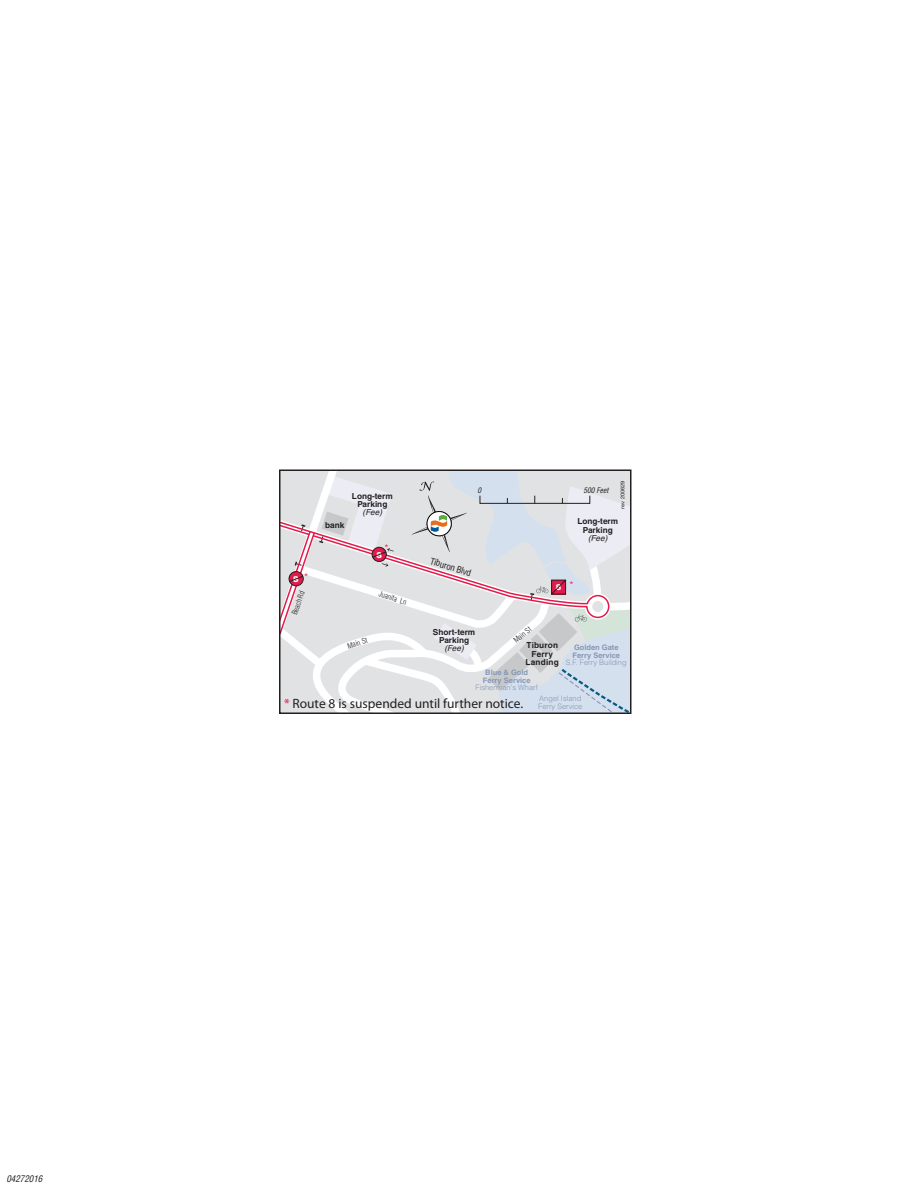
<style>
.page{position:relative;width:918px;height:1188px;background:#fff}
.page>*{position:absolute;margin:0;border:0;box-sizing:border-box;transform-origin:0 0}
.t1{font:13.5px "Myriad Pro";color:#231f20}
.t2{font:300 condensed 10.5px "Helvetica";color:#e31a4c}
.t3{font:condensed 9px "Helvetica";color:#231f20}
.t4{font:italic condensed 9px "Helvetica";color:#231f20}
.t5{font:700 8.25px/8.2px "Helvetica";color:#231f20;text-align:center}
.t6{font:700 8.25px/8.2px "Helvetica";letter-spacing:.025em;color:#231f20;text-align:center}
.t7{font:italic 8.25px "Helvetica";letter-spacing:-.015em;color:#231f20}
.t8{font:900 8.25px "Helvetica";color:#fff}
.t9{font:300 7.5px "Helvetica";color:#8697b6}
.t10{font:700 7.5px/7.5px "Helvetica";color:#8697b6;text-align:center}
.t11{font:300 condensed 7.5px "Helvetica";color:#231f20}
.t12{font:italic condensed 7.5px "Helvetica";color:#231f20}
.t13{font:5.25px "Helvetica Neue LT Std";color:#231f20;scale:1.07 1}
.s1{color:#e31a4c}
.s2{font-family:"Helvetica";font-weight:300;font-size:7.5px;color:#8697b6}
</style>
<div class="page">
<svg style="left:282px;top:473px;width:347px;height:238px;background:#e0dee3"></svg>
<div style="left:279px;top:470px;width:353px;height:244px;border:2px solid #231f20"></div>
<p class="t4" style="left:6px;top:1173px;width:38px">04272016</p>
<p class="t2" style="left:304px;top:570px;width:6px">*</p>
<p class="t8" style="left:293px;top:573px;width:7px">8</p>
<p class="t11" style="left:290px;top:613px;width:26px;rotate:-71deg">Beach Rd</p>
<p class="t5" style="left:325px;top:521px;width:21px">bank</p>
<p class="t5" style="left:352px;top:492px;width:42px">Long-term<br>Parking</p>
<p class="t7" style="left:363px;top:508px;width:21px">(Fee)</p>
<p class="t2" style="left:385px;top:541px;width:6px">*</p>
<p class="t8" style="left:377px;top:549px;width:7px">8</p>
<p class="t11" style="left:381px;top:589px;width:30px;rotate:17deg">Juanita Ln</p>
<p class="t12" style="left:478px;top:485px;width:5px">0</p>
<p class="t12" style="left:583px;top:485px;width:27px">500 Feet</p>
<p class="t13" style="left:619px;top:509px;width:28px;rotate:-90deg">rev 200629</p>
<p class="t3" style="left:432px;top:555px;width:44px;rotate:17deg">Tiburon Blvd</p>
<p class="t5" style="left:577px;top:517px;width:42px">Long-term<br>Parking</p>
<p class="t7" style="left:588px;top:533px;width:21px">(Fee)</p>
<p class="t8" style="left:556px;top:582px;width:7px">8</p>
<p class="t2" style="left:570px;top:579px;width:6px">*</p>
<p class="t11" style="left:512px;top:638px;width:22px;rotate:-41deg">Main St</p>
<p class="t5" style="left:433px;top:627px;width:44px">Short-term<br>Parking</p>
<p class="t7" style="left:444px;top:643px;width:21px">(Fee)</p>
<p class="t11" style="left:346px;top:641px;width:22px;rotate:-17deg">Main St</p>
<p class="t6" style="left:526px;top:641px;width:35px">Tiburon<br>Ferry<br>Landing</p>
<p class="t10" style="left:572px;top:644px;width:49px;text-align:left">Golden Gate<br>Ferry Service</p>
<p class="t9" style="left:566px;top:658px;width:62px">S.F. Ferry Building</p>
<p class="t9" style="left:539px;top:694px;width:44px">Angel Island</p>
<p class="t10" style="left:483px;top:669px;width:49px">Blue &amp; Gold<br>Ferry Service</p>
<p class="t9" style="left:476px;top:683px;width:64px">Fisherman's Wharf</p>
<h1 class="t1" style="left:284px;top:695px;width:300px"><span class="s1">*</span> Route 8 is suspended until further notice. <span class="s2">Ferry Service</span></h1>
</div>
